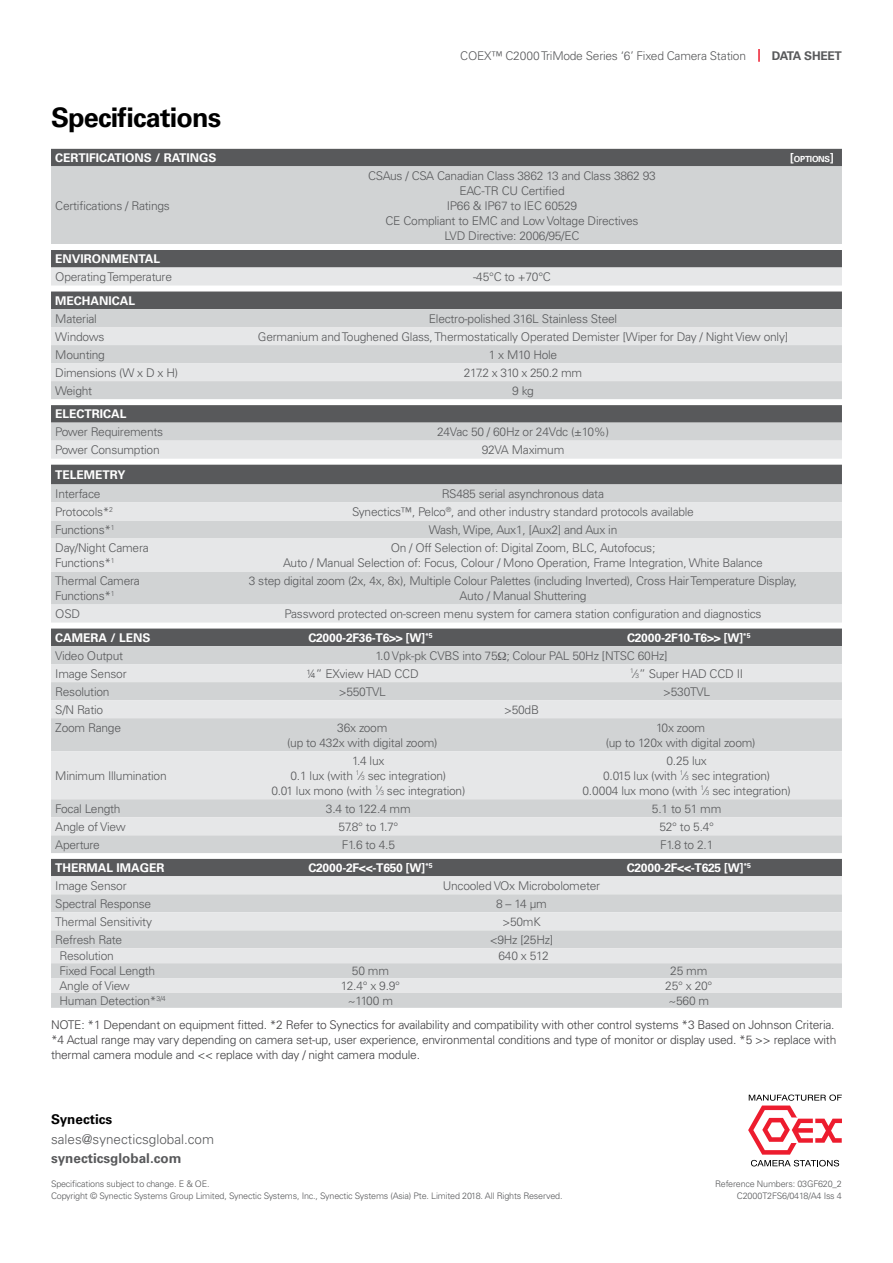
<style>
.page{position:relative;width:893px;height:1263px;background:#fff}
.page>*{position:absolute;margin:0;border:0;box-sizing:border-box;transform-origin:0 0}
.t1{font:700 27px "Univers";letter-spacing:-.03em;color:#000}
.t2{font:300 13.5px "Univers";color:#58595b}
.t3{font:700 13.5px "Univers";color:#58595b}
.t4{font:700 13.5px "Univers";color:#000}
.t5{font:300 12px/15px "Univers";letter-spacing:-.02em;color:#58595b;text-align:center}
.t6{font:300 12px/15px "Univers";letter-spacing:-.02em;color:#414042}
.t7{font:700 12px "Univers";color:#fff}
.t8{font:700 12px "Univers";letter-spacing:-.02em;color:#fff}
.t9{font:700 12px "Univers";letter-spacing:-.02em;color:#58595b}
.t10{font:300 9px/12px "Univers";letter-spacing:-.02em;color:#58595b;text-align:right}
.t11{font:700 8.4px "Univers";letter-spacing:-.03em;color:#fff}
.s1{font-size:12px}
.s2{font-size:6.6px}
</style>
<div class="page">
<svg style="left:758px;top:49px;width:2px;height:13px"></svg>
<div style="left:51px;top:149px;width:791px;height:118px;background:#58595b"></div>
<div style="left:51px;top:166px;width:791px;height:78px;background:#d1d3d4"></div>
<div style="left:51px;top:244px;width:791px;height:6px;background:#fff"></div>
<div style="left:51px;top:267px;width:791px;height:18px;background:#e6e7e8"></div>
<div style="left:51px;top:291px;width:791px;height:18px;background:#58595b"></div>
<div style="left:51px;top:309px;width:791px;height:90px;background:#d1d3d4"></div>
<svg style="left:51px;top:327px;width:791px;height:54px;background:#dfe0e1"></svg>
<svg style="left:51px;top:405px;width:791px;height:54px;background:#b2b3b4"></svg>
<div style="left:51px;top:465px;width:791px;height:19px;background:#58595b"></div>
<div style="left:51px;top:484px;width:791px;height:18px;background:#d1d3d4"></div>
<svg style="left:51px;top:502px;width:791px;height:120px;background:#dddedf"></svg>
<div style="left:51px;top:628px;width:791px;height:18px;background:#58595b"></div>
<div style="left:51px;top:646px;width:791px;height:362px;background:#d1d3d4"></div>
<svg style="left:51px;top:664px;width:791px;height:329px;background:#d5d7d8"></svg>
<svg style="left:51px;top:853px;width:791px;height:6px"></svg>
<svg style="left:748px;top:1094px;width:94px;height:72px"></svg>
<svg style="left:498px;top:652px;width:8px;height:8px"></svg>
<p class="t5" style="left:460px;top:48px;width:287px">COEX™ C2000 TriMode Series ‘6’ Fixed Camera Station</p>
<p class="t9" style="left:772px;top:48px;width:72px">DATA SHEET</p>
<h1 class="t1" style="left:51px;top:101px;width:172px">Specifications</h1>
<p class="t7" style="left:55px;top:151px;width:163px">CERTIFICATIONS / RATINGS</p>
<p class="t11" style="left:790px;top:154px;width:45px"><span class="s1">[</span>OPTIONS<span class="s1">]</span></p>
<p class="t5" style="left:55px;top:198px;width:116px">Certifications / Ratings</p>
<p class="t5" style="left:368px;top:168px;width:289px">CSAus / CSA Canadian Class 3862 13 and Class 3862 93<br>EAC-TR CU Certified<br>IP66 &amp; IP67 to IEC 60529<br>CE Compliant to EMC and Low Voltage Directives<br>LVD Directive: 2006/95/EC</p>
<p class="t7" style="left:55px;top:252px;width:106px">ENVIRONMENTAL</p>
<p class="t5" style="left:55px;top:269px;width:118px">Operating Temperature</p>
<p class="t5" style="left:473px;top:269px;width:79px">-45°C to +70°C</p>
<p class="t7" style="left:55px;top:293px;width:82px">MECHANICAL</p>
<p class="t5" style="left:55px;top:311px;width:43px">Material</p>
<p class="t5" style="left:429px;top:311px;width:190px">Electro-polished 316L Stainless Steel</p>
<p class="t5" style="left:55px;top:329px;width:51px">Windows</p>
<p class="t5" style="left:258px;top:329px;width:532px">Germanium and Toughened Glass, Thermostatically Operated Demister [Wiper for Day / Night View only]</p>
<p class="t5" style="left:55px;top:347px;width:51px">Mounting</p>
<p class="t5" style="left:489px;top:347px;width:70px">1 x M10 Hole</p>
<p class="t5" style="left:55px;top:365px;width:124px">Dimensions (W x D x H)</p>
<p class="t5" style="left:464px;top:365px;width:120px">217.2 x 310 x 250.2 mm</p>
<p class="t5" style="left:55px;top:383px;width:38px">Weight</p>
<p class="t5" style="left:512px;top:383px;width:23px">9 kg</p>
<p class="t7" style="left:55px;top:407px;width:73px">ELECTRICAL</p>
<p class="t5" style="left:55px;top:425px;width:109px">Power Requirements</p>
<p class="t5" style="left:437px;top:425px;width:173px">24Vac 50 / 60Hz or 24Vdc (±10%)</p>
<p class="t5" style="left:55px;top:443px;width:106px">Power Consumption</p>
<p class="t5" style="left:482px;top:443px;width:84px">92VA Maximum</p>
<p class="t7" style="left:55px;top:468px;width:72px">TELEMETRY</p>
<p class="t5" style="left:55px;top:486px;width:47px">Interface</p>
<p class="t5" style="left:442px;top:486px;width:164px">RS485 serial asynchronous data</p>
<p class="t5" style="left:55px;top:504px;width:59px">Protocols*<sup>2</sup></p>
<p class="t5" style="left:352px;top:504px;width:343px">Synectics™, Pelco<sup>®</sup>, and other industry standard protocols available</p>
<p class="t5" style="left:55px;top:522px;width:61px">Functions*<sup>1</sup></p>
<p class="t5" style="left:429px;top:522px;width:190px">Wash, Wipe, Aux1, [Aux2] and Aux in</p>
<p class="t5" style="left:55px;top:540px;width:95px;text-align:left">Day/Night Camera<br>Functions*<sup>1</sup></p>
<p class="t5" style="left:283px;top:540px;width:481px">On / Off Selection of: Digital Zoom, BLC, Autofocus;<br>Auto / Manual Selection of: Focus, Colour / Mono Operation, Frame Integration, White Balance</p>
<p class="t5" style="left:55px;top:573px;width:86px;text-align:left">Thermal Camera<br>Functions*<sup>1</sup></p>
<p class="t5" style="left:249px;top:573px;width:550px">3 step digital zoom (2x, 4x, 8x), Multiple Colour Palettes (including Inverted), Cross Hair Temperature Display,<br>Auto / Manual Shuttering</p>
<p class="t5" style="left:55px;top:607px;width:26px">OSD</p>
<p class="t5" style="left:284px;top:607px;width:479px">Password protected on-screen menu system for camera station configuration and diagnostics</p>
<p class="t7" style="left:55px;top:630px;width:97px">CAMERA / LENS</p>
<p class="t8" style="left:308px;top:630px;width:126px">C2000-2F36-T6&gt;&gt; [W]<sup>*5</sup></p>
<p class="t8" style="left:627px;top:630px;width:125px">C2000-2F10-T6&gt;&gt; [W]<sup>*5</sup></p>
<p class="t5" style="left:55px;top:648px;width:69px">Video Output</p>
<p class="t5" style="left:375px;top:648px;width:294px">1.0 Vpk-pk CVBS into 75 ; Colour PAL 50Hz [NTSC 60Hz]</p>
<p class="t5" style="left:55px;top:666px;width:73px">Image Sensor</p>
<p class="t5" style="left:306px;top:666px;width:114px">¼” EXview HAD CCD</p>
<p class="t5" style="left:630px;top:666px;width:114px"><sup>1</sup>⁄<span class="s2">3</span>” Super HAD CCD II</p>
<p class="t5" style="left:55px;top:684px;width:56px">Resolution</p>
<p class="t5" style="left:339px;top:684px;width:49px">&gt;550TVL</p>
<p class="t5" style="left:663px;top:684px;width:49px">&gt;530TVL</p>
<p class="t5" style="left:55px;top:702px;width:49px">S/N Ratio</p>
<p class="t5" style="left:504px;top:702px;width:36px">&gt;50dB</p>
<p class="t5" style="left:55px;top:720px;width:67px">Zoom Range</p>
<p class="t5" style="left:287px;top:720px;width:152px">36x zoom<br>(up to 432x with digital zoom)</p>
<p class="t5" style="left:606px;top:720px;width:151px">10x zoom<br>(up to 120x with digital zoom)</p>
<p class="t5" style="left:55px;top:768px;width:113px">Minimum Illumination</p>
<p class="t5" style="left:271px;top:753px;width:196px">1.4 lux<br>0.1 lux (with <sup>1</sup>⁄<span class="s2">3</span> sec integration)<br>0.01 lux mono (with <sup>1</sup>⁄<span class="s2">3</span> sec integration)</p>
<p class="t5" style="left:583px;top:753px;width:210px">0.25 lux<br>0.015 lux (with <sup>1</sup>⁄<span class="s2">3</span> sec integration)<br>0.0004 lux mono (with <sup>1</sup>⁄<span class="s2">3</span> sec integration)</p>
<p class="t5" style="left:55px;top:801px;width:67px">Focal Length</p>
<p class="t5" style="left:326px;top:801px;width:86px">3.4 to 122.4 mm</p>
<p class="t5" style="left:652px;top:801px;width:71px">5.1 to 51 mm</p>
<p class="t5" style="left:55px;top:819px;width:72px">Angle of View</p>
<p class="t5" style="left:338px;top:819px;width:61px">57.8° to 1.7°</p>
<p class="t5" style="left:659px;top:819px;width:56px">52° to 5.4°</p>
<p class="t5" style="left:55px;top:837px;width:46px">Aperture</p>
<p class="t5" style="left:342px;top:837px;width:55px">F1.6 to 4.5</p>
<p class="t5" style="left:660px;top:837px;width:55px">F1.8 to 2.1</p>
<p class="t7" style="left:55px;top:861px;width:111px">THERMAL IMAGER</p>
<p class="t8" style="left:308px;top:861px;width:126px">C2000-2F&lt;&lt;-T650 [W]<sup>*5</sup></p>
<p class="t8" style="left:627px;top:861px;width:126px">C2000-2F&lt;&lt;-T625 [W]<sup>*5</sup></p>
<p class="t5" style="left:55px;top:878px;width:73px">Image Sensor</p>
<p class="t5" style="left:443px;top:878px;width:159px">Uncooled VOx Microbolometer</p>
<p class="t5" style="left:55px;top:896px;width:97px">Spectral Response</p>
<p class="t5" style="left:496px;top:896px;width:52px">8 – 14 µm</p>
<p class="t5" style="left:55px;top:914px;width:99px">Thermal Sensitivity</p>
<p class="t5" style="left:502px;top:914px;width:40px">&gt;50mK</p>
<p class="t5" style="left:55px;top:932px;width:69px">Refresh Rate</p>
<p class="t5" style="left:490px;top:932px;width:65px">&lt;9Hz [25Hz]</p>
<p class="t5" style="left:60px;top:948px;width:56px">Resolution</p>
<p class="t5" style="left:498px;top:948px;width:52px">640 x 512</p>
<p class="t5" style="left:60px;top:963px;width:97px">Fixed Focal Length</p>
<p class="t5" style="left:352px;top:963px;width:39px">50 mm</p>
<p class="t5" style="left:670px;top:963px;width:39px">25 mm</p>
<p class="t5" style="left:60px;top:978px;width:72px">Angle of View</p>
<p class="t5" style="left:341px;top:978px;width:61px">12.4° x 9.9°</p>
<p class="t5" style="left:665px;top:978px;width:49px">25° x 20°</p>
<p class="t5" style="left:60px;top:993px;width:108px">Human Detection*<sup>3/4</sup></p>
<p class="t5" style="left:348px;top:993px;width:47px">~1100 m</p>
<p class="t5" style="left:668px;top:993px;width:42px">~560 m</p>
<p class="t6" style="left:51px;top:1017px;width:787px">NOTE: *1 Dependant on equipment fitted. *2 Refer to Synectics for availability and compatibility with other control systems *3 Based on Johnson Criteria. *4 Actual range may vary depending on camera set-up, user experience, environmental conditions and type of monitor or display used. *5 &gt;&gt; replace with thermal camera module and &lt;&lt; replace with day / night camera module.</p>
<p class="t4" style="left:51px;top:1111px;width:63px">Synectics</p>
<p class="t2" style="left:51px;top:1131px;width:165px">sales@synecticsglobal.com</p>
<p class="t3" style="left:51px;top:1150px;width:132px">synecticsglobal.com</p>
<p class="t10" style="left:51px;top:1178px;width:513px;text-align:left">Specifications subject to change. E &amp; OE.<br>Copyright © Synectic Systems Group Limited, Synectic Systems, Inc., Synectic Systems (Asia) Pte. Limited 2018. All Rights Reserved.</p>
<p class="t10" style="left:715px;top:1178px;width:128px">Reference Numbers: 03GF620_2<br>C2000T2FS6/0418/A4 Iss 4</p>
</div>
